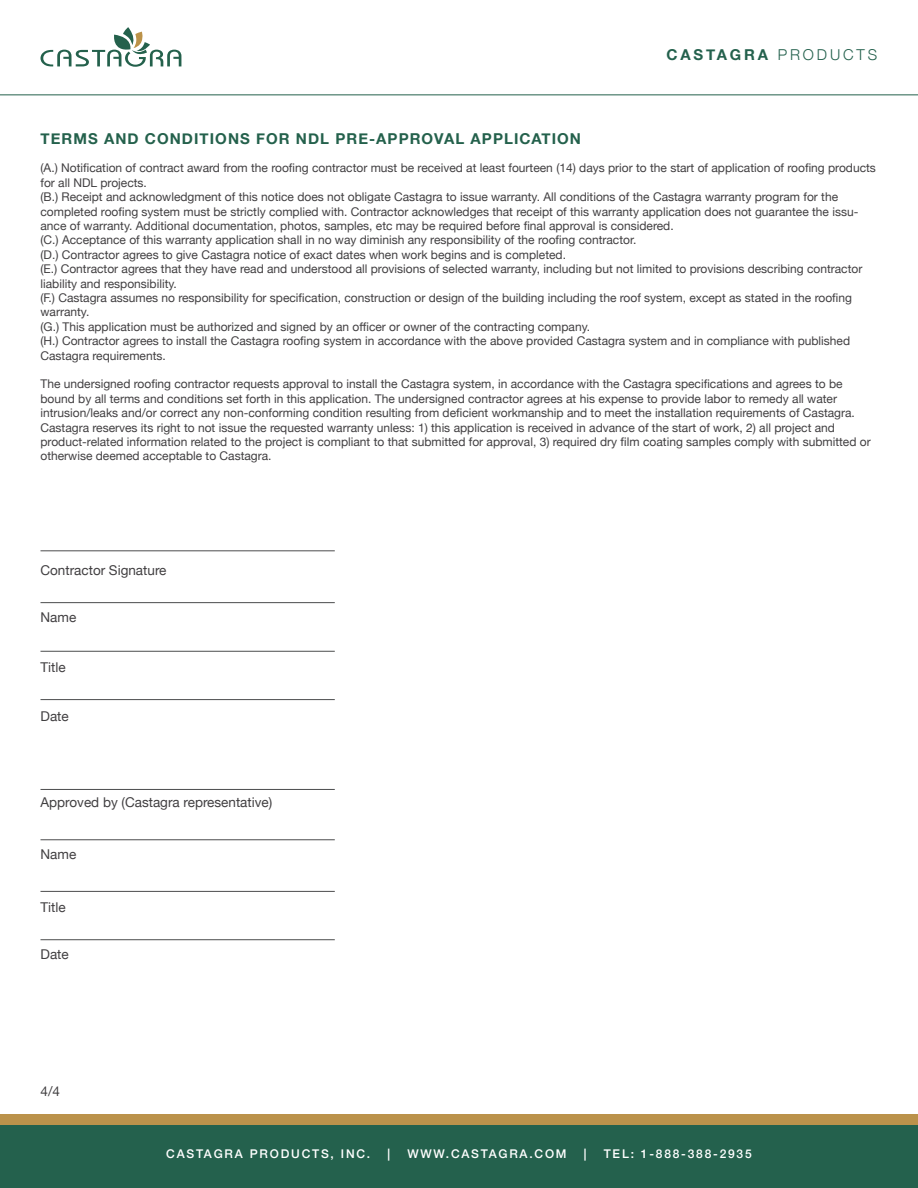
<style>
.page{position:relative;width:918px;height:1188px;background:#fff}
.page>*{position:absolute;margin:0;border:0;box-sizing:border-box;transform-origin:0 0}
.t1{font:700 15px "Helvetica Neue";letter-spacing:.07em;color:#24614c}
.t2{font:700 15px "Helvetica Neue";letter-spacing:.19em;color:#24614d}
.t3{font:13.5px "Helvetica Neue";color:#413f41}
.t4{font:12px/14.4px "Helvetica Neue";color:#413f41}
.t5{font:500 12px "Helvetica Neue";letter-spacing:.15em;color:#fff}
.s1{font-weight:300}
</style>
<div class="page">
<svg style="left:40px;top:27px;width:141px;height:40px"></svg>
<hr style="left:0;top:94px;width:918px;height:1px;background:#24614c">
<div style="left:0;top:1114px;width:918px;height:74px;background:#bb924b"></div>
<div style="left:0;top:1125px;width:918px;height:63px;background:#24614d"></div>
<hr style="left:40px;top:551px;width:295px;height:1px;background:#4b4c4d">
<hr style="left:40px;top:602px;width:295px;height:1px;background:#4b4c4d">
<hr style="left:40px;top:651px;width:295px;height:1px;background:#4b4c4d">
<hr style="left:40px;top:699px;width:295px;height:1px;background:#4b4c4d">
<hr style="left:40px;top:789px;width:295px;height:1px;background:#4b4c4d">
<hr style="left:40px;top:840px;width:295px;height:1px;background:#4b4c4d">
<hr style="left:40px;top:891px;width:295px;height:1px;background:#4b4c4d">
<hr style="left:40px;top:939px;width:295px;height:1px;background:#4b4c4d">
<p class="t1" style="left:40px;top:126px;width:542px">TERMS AND CONDITIONS FOR NDL PRE-APPROVAL APPLICATION</p>
<p class="t2" style="left:666px;top:43px;width:212px">CASTAGRA <span class="s1">PRODUCTS</span></p>
<p class="t4" style="left:40px;top:162px;width:837px">(A.) Notification of contract award from the roofing contractor must be received at least fourteen (14) days prior to the start of application of roofing products for all NDL projects.</p>
<p class="t4" style="left:40px;top:191px;width:819px">(B.) Receipt and acknowledgment of this notice does not obligate Castagra to issue warranty. All conditions of the Castagra warranty program for the completed roofing system must be strictly complied with. Contractor acknowledges that receipt of this warranty application does not guarantee the issu&shy;ance of warranty. Additional documentation, photos, samples, etc may be required before final approval is considered.</p>
<p class="t4" style="left:40px;top:234px;width:597px">(C.) Acceptance of this warranty application shall in no way diminish any responsibility of the roofing contractor.</p>
<p class="t4" style="left:40px;top:248px;width:527px">(D.) Contractor agrees to give Castagra notice of exact dates when work begins and is completed.</p>
<p class="t4" style="left:40px;top:263px;width:823px">(E.) Contractor agrees that they have read and understood all provisions of selected warranty, including but not limited to provisions describing contractor liability and responsibility.</p>
<p class="t4" style="left:40px;top:291px;width:813px">(F.) Castagra assumes no responsibility for specification, construction or design of the building including the roof system, except as stated in the roofing warranty.</p>
<p class="t4" style="left:40px;top:320px;width:551px">(G.) This application must be authorized and signed by an officer or owner of the contracting company.</p>
<p class="t4" style="left:40px;top:335px;width:811px">(H.) Contractor agrees to install the Castagra roofing system in accordance with the above provided Castagra system and in compliance with published<br>Castagra requirements.</p>
<p class="t4" style="left:40px;top:378px;width:832px">The undersigned roofing contractor requests approval to install the Castagra system, in accordance with the Castagra specifications and agrees to be bound by all terms and conditions set forth in this application. The undersigned contractor agrees at his expense to provide labor to remedy all water intrusion/leaks and/or correct any non-conforming condition resulting from deficient workmanship and to meet the installation requirements of Castagra.<br>Castagra reserves its right to not issue the requested warranty unless: 1) this application is received in advance of the start of work, 2) all project and product-related information related to the project is compliant to that submitted for approval, 3) required dry film coating samples comply with submitted or otherwise deemed acceptable to Castagra.</p>
<p class="t3" style="left:40px;top:560px;width:128px">Contractor Signature</p>
<p class="t3" style="left:40px;top:608px;width:37px">Name</p>
<p class="t3" style="left:40px;top:658px;width:27px">Title</p>
<p class="t3" style="left:40px;top:706px;width:30px">Date</p>
<p class="t3" style="left:40px;top:793px;width:233px">Approved by (Castagra representative)</p>
<p class="t3" style="left:40px;top:845px;width:37px">Name</p>
<p class="t3" style="left:40px;top:898px;width:27px">Title</p>
<p class="t3" style="left:40px;top:945px;width:30px">Date</p>
<p class="t3" style="left:40px;top:1081px;width:21px">4/4</p>
<p class="t5" style="left:166px;top:1144px;width:206px">CASTAGRA PRODUCTS, INC.</p>
<p class="t5" style="left:388px;top:1144px;width:4px">|</p>
<p class="t5" style="left:407px;top:1144px;width:161px">WWW.CASTAGRA.COM</p>
<p class="t5" style="left:584px;top:1144px;width:4px">|</p>
<p class="t5" style="left:604px;top:1144px;width:150px">TEL: 1-888-388-2935</p>
</div>
